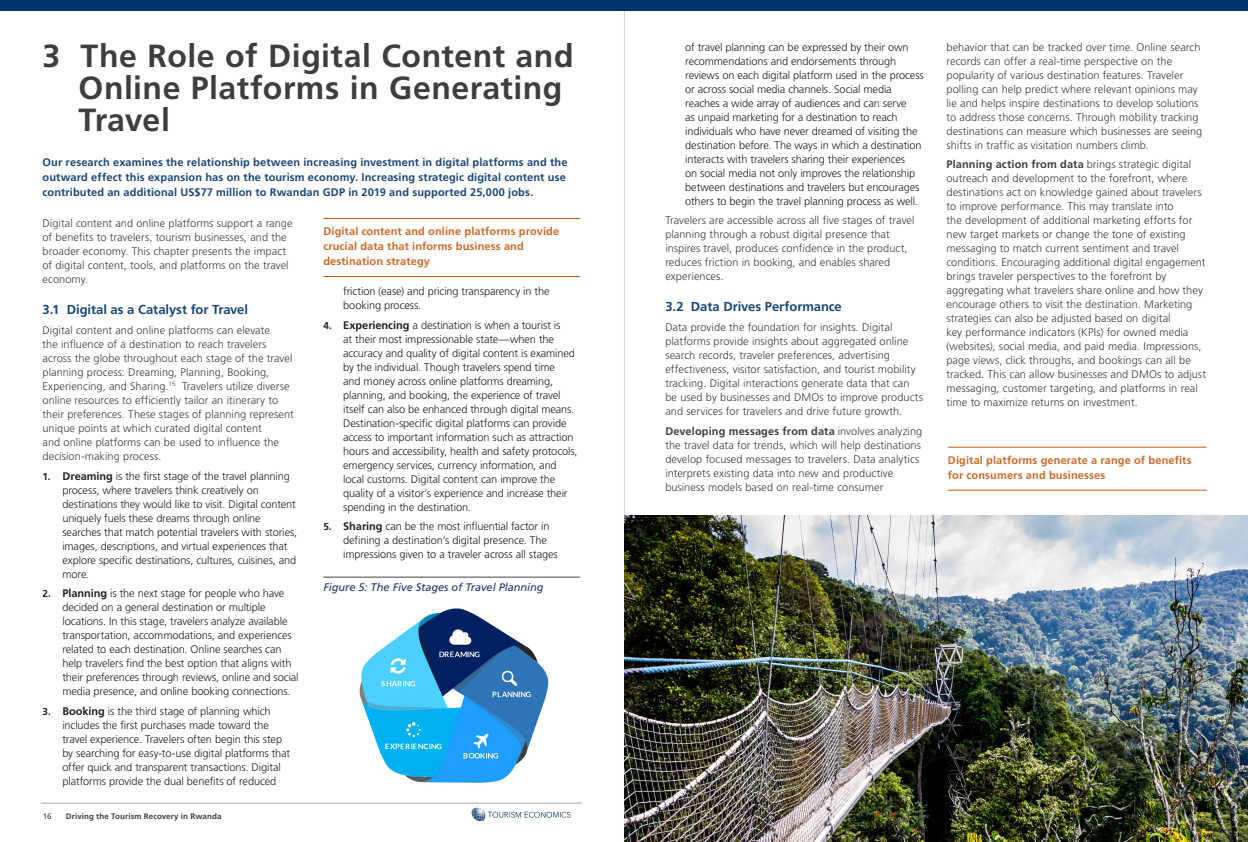
<style>
.page{position:relative;width:1248px;height:842px;background:#fff}
.page>*{position:absolute;margin:0;border:0;box-sizing:border-box;transform-origin:0 0}
.t1{font:700 32px/32px "Frutiger LT Std";letter-spacing:.015em;color:#3e3e3f}
.Body_Text_Extra_Spac{font:700 13px "Frutiger LT Std";letter-spacing:-.005em;color:#1a477a}
.Body_Text{font:300 11px/14px "Frutiger LT Std";letter-spacing:.005em;color:#3e3e3f}
.t2{font:300 11px/14px "Frutiger LT Std";letter-spacing:-.01em;color:#231f20}
.Section_Intro{font:700 11px/15px "Frutiger LT Std";letter-spacing:.01em;color:#1a477a}
.Callout{font:700 11px/15px "Frutiger LT Std";letter-spacing:.01em;color:#cc6a29}
.Figure_Title{font:italic 11px "Frutiger LT Std";letter-spacing:-.005em;color:#1a3670}
.t3{font:700 8px "Frutiger LT Std";letter-spacing:.01em;color:#3e3e3f}
.t4{font:8px "Frutiger LT Std";color:#3e3e3f}
.s1{font-weight:700;font-size:10px}
.s2{font-weight:700}
</style>
<div class="page">
<img style="left:471px;top:807px;width:100px;height:13px">
<hr style="left:41px;top:803px;width:541px;height:1px;background:#a8a9ad">
<hr style="left:624px;top:0;width:1px;height:842px;background:#6c6d70">
<div style="left:624px;top:0;width:623px;height:11px;background:#00336b"></div>
<div style="left:0;top:0;width:623px;height:11px;background:#00336b"></div>
<hr style="left:323px;top:276px;width:257px;height:1px;background:#c65911">
<hr style="left:323px;top:218px;width:257px;height:1px;background:#c65911">
<img style="left:359px;top:608px;width:190px;height:175px">
<hr style="left:947px;top:490px;width:259px;height:1px;background:#c65911">
<hr style="left:947px;top:447px;width:259px;height:1px;background:#c65911">
<img style="left:625px;top:516px;width:622px;height:326px">
<div style="left:317px;top:566px;width:273px;height:11px;background:#fff;border:3px solid #fff"></div>
<p class="t1" style="left:79px;top:40px;width:496px;text-indent:-36px">3 The Role of Digital Content and<br>Online Platforms in Generating<br>Travel</p>
<p class="Section_Intro" style="left:43px;top:154px;width:526px">Our research examines the relationship between increasing investment in digital platforms and the outward effect this expansion has on the tourism economy. Increasing strategic digital content use contributed an additional US$77 million to Rwandan GDP in 2019 and supported 25,000 jobs.</p>
<p class="Callout" style="left:323px;top:224px;width:237px">Digital content and online platforms provide crucial data that informs business and destination strategy</p>
<p class="Body_Text" style="left:43px;top:217px;width:252px">Digital content and online platforms support a range of benefits to travelers, tourism businesses, and the broader economy. This chapter presents the impact of digital content, tools, and platforms on the travel economy.</p>
<p class="Body_Text_Extra_Spac" style="left:43px;top:302px;width:207px">3.1 Digital as a Catalyst for Travel</p>
<p class="Body_Text" style="left:43px;top:323px;width:253px">Digital content and online platforms can elevate<br>the influence of a destination to reach travelers across the globe throughout each stage of the travel planning process: Dreaming, Planning, Booking, Experiencing, and Sharing.<sup>15</sup> Travelers utilize diverse online resources to efficiently tailor an itinerary to their preferences. These stages of planning represent unique points at which curated digital content<br>and online platforms can be used to influence the decision-making process.</p>
<p class="t2" style="left:62px;top:469px;width:236px;text-indent:-20px"><span class="s1">1.</span> <span class="s2">Dreaming</span> is the first stage of the travel planning process, where travelers think creatively on destinations they would like to visit. Digital content uniquely fuels these dreams through online searches that match potential travelers with stories, images, descriptions, and virtual experiences that explore specific destinations, cultures, cuisines, and more.</p>
<p class="t2" style="left:62px;top:587px;width:238px;text-indent:-20px"><span class="s1">2.</span> <span class="s2">Planning</span> is the next stage for people who have decided on a general destination or multiple locations. In this stage, travelers analyze available transportation, accommodations, and experiences related to each destination. Online searches can help travelers find the best option that aligns with their preferences through reviews, online and social media presence, and online booking connections.</p>
<p class="t2" style="left:62px;top:704px;width:229px;text-indent:-20px"><span class="s1">3.</span> <span class="s2">Booking</span> is the third stage of planning which includes the first purchases made toward the travel experience. Travelers often begin this step by searching for easy-to-use digital platforms that offer quick and transparent transactions. Digital platforms provide the dual benefits of reduced</p>
<p class="t2" style="left:343px;top:284px;width:208px">friction (ease) and pricing transparency in the booking process.</p>
<p class="t2" style="left:343px;top:318px;width:236px;text-indent:-20px"><span class="s1">4.</span> <span class="s2">Experiencing</span> a destination is when a tourist is<br>at their most impressionable state—when the accuracy and quality of digital content is examined by the individual. Though travelers spend time<br>and money across online platforms dreaming, planning, and booking, the experience of travel itself can also be enhanced through digital means.<br>Destination-specific digital platforms can provide access to important information such as attraction hours and accessibility, health and safety protocols, emergency services, currency information, and local customs. Digital content can improve the quality of a visitor’s experience and increase their spending in the destination.</p>
<p class="t2" style="left:343px;top:520px;width:216px;text-indent:-20px"><span class="s1">5.</span> <span class="s2">Sharing</span> can be the most influential factor in defining a destination’s digital presence. The impressions given to a traveler across all stages</p>
<p class="Figure_Title" style="left:323px;top:581px;width:222px">Figure 5: The Five Stages of Travel Planning</p>
<p class="t4" style="left:43px;top:811px;width:10px">16</p>
<p class="t3" style="left:66px;top:812px;width:157px">Driving the Tourism Recovery in Rwanda</p>
<p class="t2" style="left:685px;top:40px;width:240px">of travel planning can be expressed by their own recommendations and endorsements through reviews on each digital platform used in the process or across social media channels. Social media reaches a wide array of audiences and can serve<br>as unpaid marketing for a destination to reach individuals who have never dreamed of visiting the destination before. The ways in which a destination interacts with travelers sharing their experiences<br>on social media not only improves the relationship between destinations and travelers but encourages others to begin the travel planning process as well.</p>
<p class="Body_Text" style="left:665px;top:214px;width:251px">Travelers are accessible across all five stages of travel planning through a robust digital presence that inspires travel, produces confidence in the product, reduces friction in booking, and enables shared experiences.</p>
<p class="Body_Text_Extra_Spac" style="left:665px;top:299px;width:178px">3.2 Data Drives Performance</p>
<p class="Body_Text" style="left:665px;top:320px;width:259px">Data provide the foundation for insights. Digital platforms provide insights about aggregated online search records, traveler preferences, advertising effectiveness, visitor satisfaction, and tourist mobility tracking. Digital interactions generate data that can be used by businesses and DMOs to improve products and services for travelers and drive future growth.</p>
<p class="Body_Text" style="left:665px;top:424px;width:258px"><span class="s2">Developing messages from data</span> involves analyzing the travel data for trends, which will help destinations develop focused messages to travelers. Data analytics interprets existing data into new and productive business models based on real-time consumer</p>
<p class="Body_Text" style="left:946px;top:40px;width:257px">behavior that can be tracked over time. Online search records can offer a real-time perspective on the popularity of various destination features. Traveler polling can help predict where relevant opinions may lie and helps inspire destinations to develop solutions to address those concerns. Through mobility tracking destinations can measure which businesses are seeing shifts in traffic as visitation numbers climb.</p>
<p class="Body_Text" style="left:946px;top:158px;width:261px"><span class="s2">Planning action from data</span> brings strategic digital outreach and development to the forefront, where destinations act on knowledge gained about travelers to improve performance. This may translate into<br>the development of additional marketing efforts for new target markets or change the tone of existing messaging to match current sentiment and travel conditions. Encouraging additional digital engagement brings traveler perspectives to the forefront by aggregating what travelers share online and how they encourage others to visit the destination. Marketing strategies can also be adjusted based on digital<br>key performance indicators (KPIs) for owned media (websites), social media, and paid media. Impressions, page views, click throughs, and bookings can all be tracked. This can allow businesses and DMOs to adjust messaging, customer targeting, and platforms in real time to maximize returns on investment.</p>
<p class="Callout" style="left:947px;top:453px;width:245px">Digital platforms generate a range of benefits for consumers and businesses</p>
</div>
